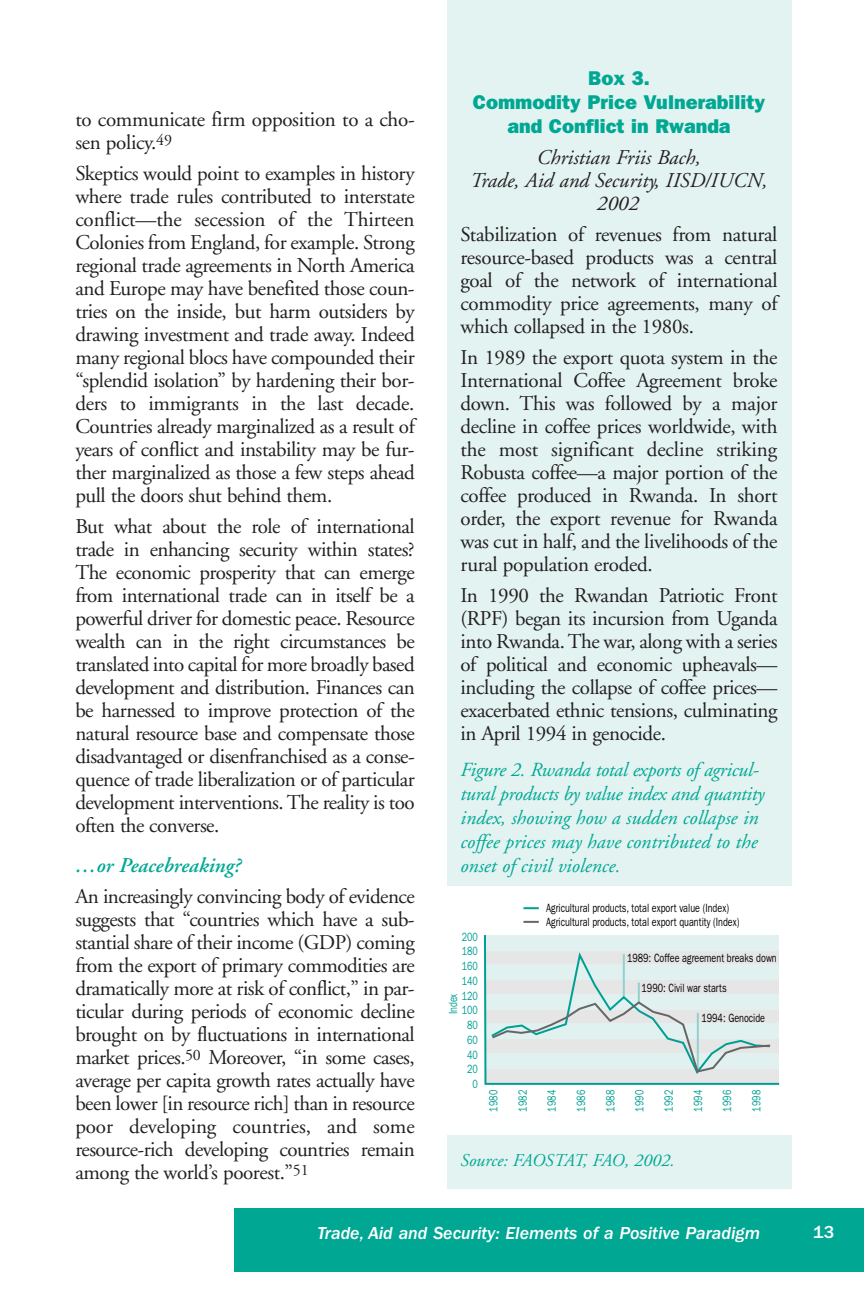
<style>
.page{position:relative;width:864px;height:1296px;background:#fff}
.page>*{position:absolute;margin:0;border:0;box-sizing:border-box;transform-origin:0 0}
.t1{font:21px/23px "Adobe Garamond";letter-spacing:-.02em;color:#231f20;text-align:justify}
.t2{font:italic 21px/23px "Adobe Garamond";color:#231f20;text-align:center}
.t3{font:italic 600 21px "Adobe Garamond";color:#00a894}
.t4{font:italic 20px/24px "Adobe Garamond";color:#00a894}
.t5{font:800 20px/24px "Franklin Gothic";color:#00a894;text-align:center}
.t6{font:italic 500 18px "Franklin Gothic";color:#fff}
.t7{font:italic 18px "Adobe Garamond";color:#00a894}
.t8{font:500 18px "Franklin Gothic";color:#fff}
.t9{font:12px/14.4px "Franklin Gothic";color:#000;scale:.75 1}
.t10{font:12px/14.8px "Franklin Gothic";color:#009f94;text-align:justify;scale:.75 1}
</style>
<div class="page">
<div style="left:234px;top:1208px;width:630px;height:64px;background:#00a894"></div>
<div style="left:447px;top:0;width:344px;height:1188px;background:#e3f3f1"></div>
<div style="left:437px;top:886px;width:364px;height:249px;background:#fff"></div>
<svg style="left:484px;top:935px;width:296px;height:150px;background:#cbe5e3"></svg>
<svg style="left:523px;top:921px;width:16px;height:2px"></svg>
<svg style="left:523px;top:907px;width:16px;height:2px"></svg>
<svg style="left:489px;top:949px;width:283px;height:127px;background:#dbe7e6"></svg>
<p class="t1" style="left:75px;top:110px;width:341px">to communicate firm opposition to a cho&shy;sen policy.<sup>49</sup></p>
<p class="t1" style="left:75px;top:164px;width:341px">Skeptics would point to examples in history where trade rules contributed to interstate conflict—the secession of the Thirteen Colonies from England, for example. Strong regional trade agreements in North America and Europe may have benefited those coun&shy;tries on the inside, but harm outsiders by drawing investment and trade away. Indeed many regional blocs have compounded their “splendid isolation” by hardening their bor&shy;ders to immigrants in the last decade.<br>Countries already marginalized as a result of years of conflict and instability may be fur&shy;ther marginalized as those a few steps ahead pull the doors shut behind them.</p>
<p class="t1" style="left:75px;top:517px;width:341px">But what about the role of international trade in enhancing security within states?<br>The economic prosperity that can emerge from international trade can in itself be a powerful driver for domestic peace. Resource wealth can in the right circumstances be translated into capital for more broadly based development and distribution. Finances can be harnessed to improve protection of the natural resource base and compensate those disadvantaged or disenfranchised as a conse&shy;quence of trade liberalization or of particular development interventions. The reality is too often the converse.</p>
<p class="t3" style="left:75px;top:857px;width:167px">…or Peacebreaking?</p>
<p class="t1" style="left:75px;top:887px;width:341px">An increasingly convincing body of evidence suggests that “countries which have a sub&shy;stantial share of their income (GDP) coming from the export of primary commodities are dramatically more at risk of conflict,” in par&shy;ticular during periods of economic decline brought on by fluctuations in international market prices.<sup>50</sup> Moreover, “in some cases, average per capita growth rates actually have been lower [in resource rich] than in resource poor developing countries, and some resource-rich developing countries remain among the world’s poorest.”<sup>51</sup></p>
<p class="t5" style="left:473px;top:68px;width:294px">Box 3.<br>Commodity Price Vulnerability and Conflict in Rwanda</p>
<p class="t2" style="left:470px;top:148px;width:299px">Christian Friis Bach,<br>Trade, Aid and Security, IISD/IUCN,<br>2002</p>
<p class="t1" style="left:461px;top:225px;width:319px">Stabilization of revenues from natural resource-based products was a central goal of the network of international commodity price agreements, many of which collapsed in the 1980s.</p>
<p class="t1" style="left:461px;top:348px;width:319px">In 1989 the export quota system in the International Coffee Agreement broke down. This was followed by a major decline in coffee prices worldwide, with the most significant decline striking Robusta coffee—a major portion of the coffee produced in Rwanda. In short order, the export revenue for Rwanda was cut in half, and the livelihoods of the rural population eroded.</p>
<p class="t1" style="left:461px;top:586px;width:319px">In 1990 the Rwandan Patriotic Front (RPF) began its incursion from Uganda into Rwanda. The war, along with a series of political and economic upheavals— including the collapse of coffee prices— exacerbated ethnic tensions, culminating in April 1994 in genocide.</p>
<p class="t4" style="left:461px;top:759px;width:305px">Figure 2. Rwanda total exports of agricul&shy;tural products by value index and quantity index, showing how a sudden collapse in coffee prices may have contributed to the onset of civil violence.</p>
<p class="t10" style="left:462px;top:930px;width:23px">200<br>180<br>160<br>140</p>
<p class="t10" style="left:462px;top:989px;width:23px">120</p>
<p class="t10" style="left:447px;top:1014px;width:29px;rotate:-90deg">Index</p>
<p class="t10" style="left:462px;top:1004px;width:23px">100</p>
<p class="t10" style="left:467px;top:1019px;width:16px">80</p>
<p class="t10" style="left:467px;top:1033px;width:16px">60</p>
<p class="t10" style="left:467px;top:1048px;width:16px">40</p>
<p class="t10" style="left:467px;top:1063px;width:16px">20</p>
<p class="t10" style="left:473px;top:1078px;width:9px">0</p>
<p class="t9" style="left:546px;top:901px;width:259px">Agricultural products, total export value (Index)<br>Agricultural products, total export quantity (Index)</p>
<p class="t9" style="left:627px;top:952px;width:201px">1989: Coffee agreement breaks down</p>
<p class="t9" style="left:642px;top:981px;width:115px">1990: Civil war starts</p>
<p class="t9" style="left:701px;top:1011px;width:86px">1994: Genocide</p>
<p class="t10" style="left:487px;top:1112px;width:30px;rotate:-90deg">1980</p>
<p class="t10" style="left:516px;top:1112px;width:30px;rotate:-90deg">1982</p>
<p class="t10" style="left:545px;top:1112px;width:30px;rotate:-90deg">1984</p>
<p class="t10" style="left:575px;top:1112px;width:30px;rotate:-90deg">1986</p>
<p class="t10" style="left:604px;top:1112px;width:30px;rotate:-90deg">1988</p>
<p class="t10" style="left:633px;top:1112px;width:30px;rotate:-90deg">1990</p>
<p class="t10" style="left:662px;top:1112px;width:30px;rotate:-90deg">1992</p>
<p class="t10" style="left:692px;top:1112px;width:30px;rotate:-90deg">1994</p>
<p class="t10" style="left:721px;top:1112px;width:30px;rotate:-90deg">1996</p>
<p class="t10" style="left:750px;top:1112px;width:30px;rotate:-90deg">1998</p>
<p class="t7" style="left:461px;top:1153px;width:216px">Source: FAOSTAT, FAO, 2002.</p>
<p class="t6" style="left:318px;top:1227px;width:444px">Trade, Aid and Security: Elements of a Positive Paradigm</p>
<p class="t8" style="left:813px;top:1226px;width:23px">13</p>
</div>
